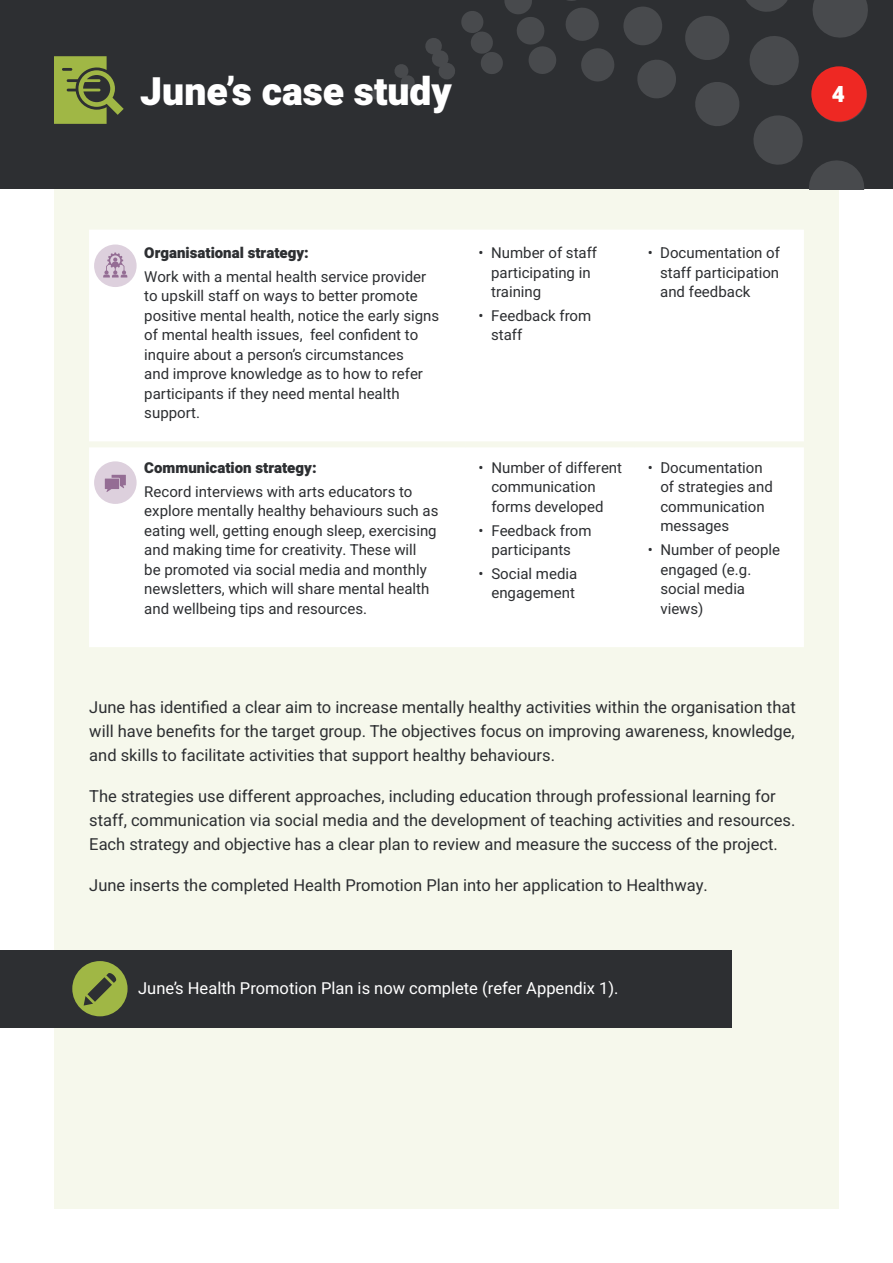
<style>
.page{position:relative;width:893px;height:1263px;background:#fff}
.page>*{position:absolute;margin:0;border:0;box-sizing:border-box;transform-origin:0 0}
.t1{font:900 39px "Heebo";color:#fff}
.t2{font:900 22.5px "Heebo";color:#fff}
.copy{font:16.5px/24px "Heebo";color:#2d2f32;text-align:justify}
.t3{font:16.5px "Heebo";color:#fff}
.copy_table{font:15px/19.5px "Heebo";color:#2d2f32}
.copy_table-2{font:900 15px "Heebo";color:#2d2f32}
</style>
<div class="page">
<div style="left:54px;top:189px;width:785px;height:1020px;background:#f6f8ec"></div>
<div style="left:89px;top:230px;width:715px;height:417px;background:#fff"></div>
<div style="left:89px;top:441px;width:377px;height:6px;background:#f6f8ec"></div>
<div style="left:466px;top:441px;width:169px;height:6px;background:#f6f8ec"></div>
<div style="left:635px;top:441px;width:169px;height:6px;background:#f6f8ec"></div>
<div style="left:94px;top:461px;width:43px;height:43px;background:#ddd0dd;border-radius:50%"></div>
<svg style="left:105px;top:475px;width:21px;height:17px"></svg>
<div style="left:94px;top:244px;width:43px;height:43px;background:#ddd0dd;border-radius:50%"></div>
<svg style="left:103px;top:252px;width:24px;height:25px"></svg>
<div style="left:0;top:950px;width:731px;height:77px;background:#2d2f32"></div>
<div style="left:72px;top:961px;width:56px;height:55px;background:#a0b745;border-radius:50%"></div>
<svg style="left:84px;top:973px;width:33px;height:32px"></svg>
<div style="left:0;top:0;width:893px;height:189px;background:#2d2f32"></div>
<svg style="left:371px;top:89px;width:10px;height:10px"></svg>
<div style="left:623px;top:6px;width:39px;height:40px;background:#484a4d;border-radius:50%"></div>
<svg style="left:635px;top:0;width:233px;height:189px"></svg>
<svg style="left:425px;top:0;width:189px;height:82px"></svg>
<svg style="left:394px;top:64px;width:21px;height:25px"></svg>
<div style="left:811px;top:66px;width:56px;height:56px;background:#ee2823;border-radius:50%"></div>
<svg style="left:54px;top:56px;width:70px;height:68px"></svg>
<p class="t1" style="left:140px;top:64px;width:313px">June’s case study</p>
<h2 class="t2" style="left:832px;top:78px;width:15px">4</h2>
<p class="copy_table-2" style="left:144px;top:242px;width:166px">Organisational strategy:</p>
<p class="copy_table" style="left:144px;top:267px;width:296px">Work with a mental health service provider to upskill staff on ways to better promote positive mental health, notice the early signs of mental health issues, feel confident to inquire about a person’s circumstances<br>and improve knowledge as to how to refer participants if they need mental health support.</p>
<p class="copy_table-2" style="left:144px;top:457px;width:174px">Communication strategy:</p>
<p class="copy_table" style="left:144px;top:481px;width:296px">Record interviews with arts educators to explore mentally healthy behaviours such as eating well, getting enough sleep, exercising and making time for creativity. These will<br>be promoted via social media and monthly newsletters, which will share mental health and wellbeing tips and resources.</p>
<p class="copy_table" style="left:491px;top:243px;width:108px;text-indent:-13px">• Number of staff participating in training</p>
<p class="copy_table" style="left:491px;top:306px;width:102px;text-indent:-13px">• Feedback from staff</p>
<p class="copy_table" style="left:660px;top:243px;width:121px;text-align:justify;text-indent:-13px">• Documentation of staff participation and feedback</p>
<p class="copy_table" style="left:491px;top:458px;width:132px;text-indent:-13px">• Number of different communication forms developed</p>
<p class="copy_table" style="left:479px;top:520px;width:114px;text-align:center">• Feedback from participants</p>
<p class="copy_table" style="left:479px;top:564px;width:100px;text-align:right">• Social media engagement</p>
<p class="copy_table" style="left:660px;top:458px;width:114px;text-indent:-13px">• Documentation of strategies and communication messages</p>
<p class="copy_table" style="left:660px;top:540px;width:121px;text-indent:-13px">• Number of people engaged (e.g. social media views)</p>
<p class="copy" style="left:89px;top:695px;width:708px">June has identified a clear aim to increase mentally healthy activities within the organisation that will have benefits for the target group. The objectives focus on improving awareness, knowledge, and skills to facilitate activities that support healthy behaviours.</p>
<p class="copy" style="left:89px;top:784px;width:708px;text-align:left">The strategies use different approaches, including education through professional learning for staff, communication via social media and the development of teaching activities and resources.<br>Each strategy and objective has a clear plan to review and measure the success of the project.</p>
<p class="copy" style="left:89px;top:873px;width:620px">June inserts the completed Health Promotion Plan into her application to Healthway.</p>
<p class="t3" style="left:138px;top:977px;width:482px">June’s Health Promotion Plan is now complete (refer Appendix 1).</p>
</div>
